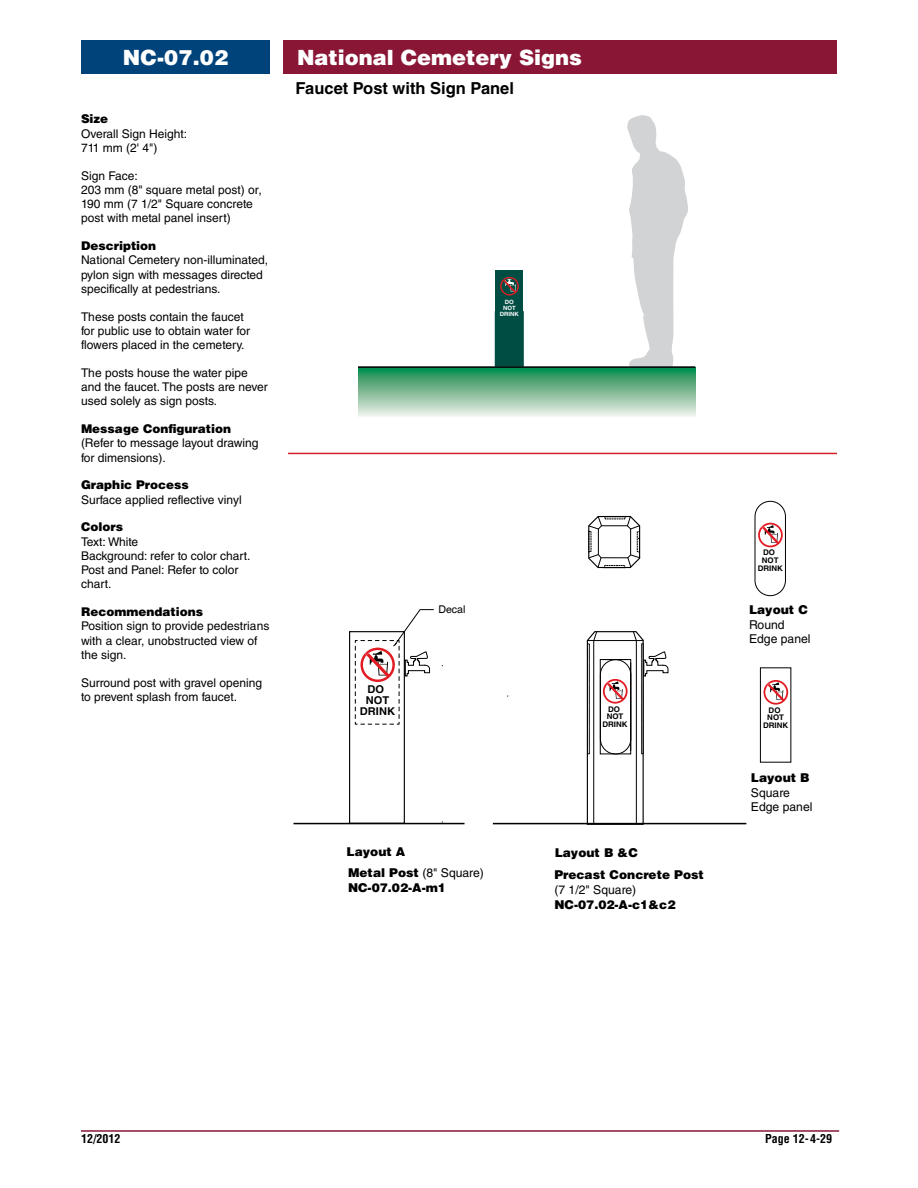
<style>
.page{position:relative;width:918px;height:1188px;background:#fff}
.page>*{position:absolute;margin:0;border:0;box-sizing:border-box;transform-origin:0 0}
.t1{font:900 21px "Helvetica LT Std";color:#fff}
.t2{font:700 16.5px "Helvetica LT Std";color:#000}
.t3{font:900 12.15px/14.5px "Helvetica LT Std";color:#000}
.t4{font:12.15px/14.5px "Helvetica LT Std";color:#000}
.t5{font:12px/14.2px "Helvetica LT Std";color:#000}
.t6{font:900 12px "Helvetica LT Std";color:#000}
.t7{font:700 condensed 12px "Helvetica LT Std";color:#000}
.t8{font:700 10.8px/10.8px "Helvetica LT Std";color:#000;text-align:center}
.t9{font:10.65px "Helvetica";color:#000}
.t10{font:700 7.65px/7.6px "Helvetica LT Std";color:#000;text-align:center}
.t11{font:700 5.85px/6.1px "Helvetica LT Std";color:#fff;text-align:center}
.s1{font-weight:400}
</style>
<div class="page">
<div style="left:284px;top:40px;width:553px;height:34px;background:#891635"></div>
<hr style="left:81px;top:1130px;width:758px;height:2px;background:#891635">
<div style="left:81px;top:40px;width:189px;height:34px;background:#00427a"></div>
<hr style="left:288px;top:453px;width:549px;height:1px;background:#d2232a">
<svg style="left:627px;top:115px;width:61px;height:251px"></svg>
<div style="left:496px;top:270px;width:27px;height:96px;background:#004d43"></div>
<div style="left:495px;top:311px;width:29px;height:55px;border:1px solid #004d43"></div>
<hr style="left:294px;top:823px;width:171px;height:1px;background:#000">
<svg style="left:358px;top:368px;width:337px;height:49px"></svg>
<hr style="left:358px;top:366px;width:337px;height:2px;background:#000">
<hr style="left:493px;top:823px;width:253px;height:1px;background:#000">
<div style="left:349px;top:631px;width:56px;height:193px;border:1px solid #000"></div>
<svg style="left:588px;top:516px;width:53px;height:53px"></svg>
<div style="left:755px;top:501px;width:31px;height:95px;border:1px solid #000;border-radius:15px"></div>
<div style="left:760px;top:668px;width:31px;height:94px;border:1px solid #000"></div>
<svg style="left:500px;top:277px;width:19px;height:19px"></svg>
<svg style="left:355px;top:609px;width:79px;height:116px"></svg>
<svg style="left:586px;top:631px;width:83px;height:194px"></svg>
<svg style="left:758px;top:523px;width:25px;height:25px"></svg>
<svg style="left:763px;top:680px;width:25px;height:25px"></svg>
<h1 class="t1" style="left:123px;top:43px;width:107px">NC-07.02</h1>
<h1 class="t1" style="left:297px;top:44px;width:287px">National Cemetery Signs</h1>
<h2 class="t2" style="left:296px;top:78px;width:220px">Faucet Post with Sign Panel</h2>
<p class="t6" style="left:81px;top:111px;width:29px">Size</p>
<p class="t5" style="left:81px;top:126px;width:108px">Overall Sign Height:<br>711 mm (2' 4")</p>
<p class="t5" style="left:81px;top:168px;width:182px">Sign Face:<br>203 mm (8" square metal post) or,<br>190 mm (7 1/2" Square concrete post with metal panel insert)</p>
<p class="t6" style="left:81px;top:238px;width:77px">Description</p>
<p class="t5" style="left:81px;top:253px;width:189px">National Cemetery non-illuminated, pylon sign with messages directed specifically at pedestrians.</p>
<p class="t5" style="left:81px;top:309px;width:171px">These posts contain the faucet for public use to obtain water for flowers placed in the cemetery.</p>
<p class="t5" style="left:81px;top:365px;width:188px">The posts house the water pipe and the faucet. The posts are never used solely as sign posts.</p>
<p class="t6" style="left:81px;top:421px;width:152px">Message Configuration</p>
<p class="t5" style="left:81px;top:436px;width:179px">(Refer to message layout drawing for dimensions).</p>
<p class="t6" style="left:81px;top:477px;width:109px">Graphic Process</p>
<p class="t5" style="left:81px;top:492px;width:162px">Surface applied reflective vinyl</p>
<p class="t6" style="left:81px;top:519px;width:43px">Colors</p>
<p class="t5" style="left:81px;top:534px;width:171px">Text: White<br>Background: refer to color chart.<br>Post and Panel: Refer to color chart.</p>
<p class="t6" style="left:81px;top:604px;width:124px">Recommendations</p>
<p class="t5" style="left:81px;top:619px;width:190px">Position sign to provide pedestrians with a clear, unobstructed view of the sign.</p>
<p class="t5" style="left:81px;top:675px;width:183px">Surround post with gravel opening to prevent splash from faucet.</p>
<p class="t11" style="left:500px;top:299px;width:21px">DO<br>NOT<br>DRINK</p>
<p class="t8" style="left:360px;top:684px;width:37px">DO<br>NOT<br>DRINK</p>
<p class="t9" style="left:438px;top:603px;width:29px">Decal</p>
<p class="t10" style="left:603px;top:705px;width:27px">DO<br>NOT<br>DRINK</p>
<p class="t3" style="left:347px;top:844px;width:60px">Layout A</p>
<p class="t3" style="left:348px;top:865px;width:137px">Metal Post <span class="s1">(8" Square)<br></span>NC-07.02-A-m1</p>
<p class="t3" style="left:555px;top:845px;width:85px">Layout B &amp;C</p>
<p class="t3" style="left:554px;top:867px;width:151px">Precast Concrete Post</p>
<p class="t4" style="left:554px;top:882px;width:83px">(7 1/2" Square)</p>
<p class="t3" style="left:554px;top:897px;width:122px">NC-07.02-A-c1&amp;c2</p>
<p class="t10" style="left:758px;top:549px;width:27px">DO<br>NOT<br>DRINK</p>
<p class="t3" style="left:749px;top:602px;width:60px">Layout C</p>
<p class="t4" style="left:749px;top:617px;width:63px">Round<br>Edge panel</p>
<p class="t10" style="left:763px;top:706px;width:27px">DO<br>NOT<br>DRINK</p>
<p class="t3" style="left:751px;top:770px;width:60px">Layout B</p>
<p class="t4" style="left:751px;top:785px;width:63px">Square<br>Edge panel</p>
<p class="t7" style="left:81px;top:1131px;width:41px">12/2012</p>
<p class="t7" style="left:765px;top:1131px;width:68px">Page 12-4-29</p>
</div>
